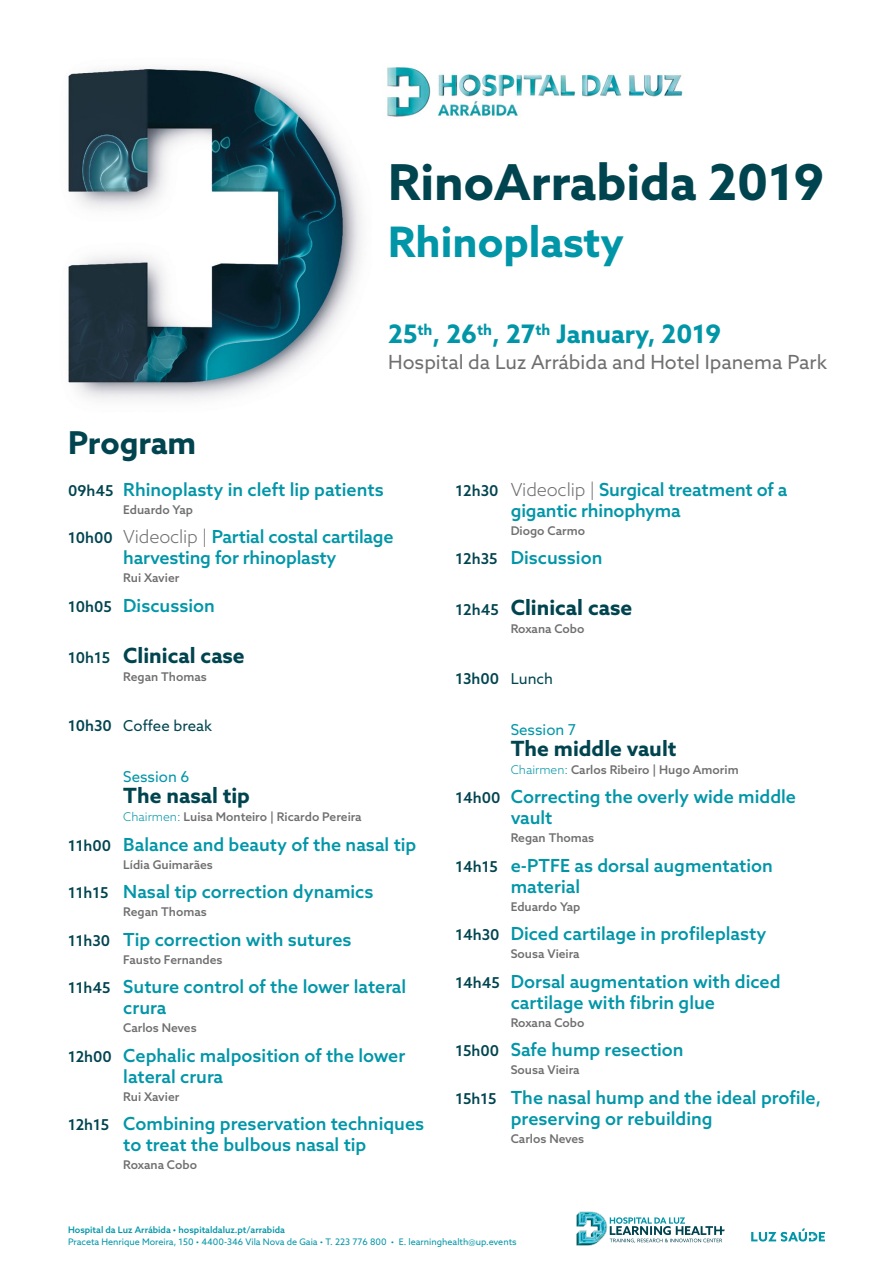
<style>
.page{position:relative;width:893px;height:1263px;background:#fff}
.page>*{position:absolute;margin:0;border:0;box-sizing:border-box;transform-origin:0 0}
.t1{font:700 49.5px "Azo Sans";color:#00444f}
.t2{font:700 42px "Azo Sans";color:#0096a8}
.t3{font:700 31.5px "Azo Sans";letter-spacing:-.005em;color:#00444f}
.t4{font:700 25.5px "Azo Sans";color:#0096a8}
.t5{font:700 21px "Azo Sans";color:#00444f}
.t6{font:19.5px "Azo Sans";color:#706f6f}
.t7{font:500 18px/21px "Azo Sans";color:#0096a8}
.t8{font:15px "Azo Sans";color:#00444f}
.t9{font:15px "Azo Sans";color:#0096a8}
.t10{font:500 15px "Azo Sans";color:#00444f}
.t11{font:500 12px "Azo Sans";color:#706f6f}
.t12{font:9px "Azo Sans";color:#0096a8}
.t13{font:500 9px "Azo Sans";color:#0096a8}
.s1{font-size:15px;color:#00444f}
.s2{font-weight:300;color:#706f6f}
.s3{font-weight:500;font-size:15px}
.s4{font-weight:500}
.s5{font-weight:300;color:#0096a8}
.s6{font-weight:400}
</style>
<div class="page">
<img style="left:68px;top:68px;width:294px;height:332px">
<img style="left:387px;top:67px;width:296px;height:50px">
<svg style="left:751px;top:1228px;width:74px;height:13px"></svg>
<svg style="left:612px;top:1217px;width:113px;height:26px"></svg>
<img style="left:576px;top:1211px;width:36px;height:35px">
<h1 class="t1" style="left:388px;top:149px;width:438px">RinoArrabida 2019</h1>
<h2 class="t2" style="left:388px;top:214px;width:237px">Rhinoplasty</h2>
<h3 class="t3" style="left:68px;top:422px;width:130px">Program</h3>
<h3 class="t4" style="left:388px;top:317px;width:335px">25<sup>th</sup>, 26<sup>th</sup>, 27<sup>th</sup> January, 2019</h3>
<p class="t6" style="left:388px;top:349px;width:440px">Hospital da Luz Arrábida and Hotel Ipanema Park</p>
<p class="t7" style="left:68px;top:479px;width:317px"><span class="s1">09h45</span> Rhinoplasty in cleft lip patients</p>
<p class="t11" style="left:123px;top:502px;width:71px">Eduardo Yap</p>
<p class="t7" style="left:68px;top:526px;width:327px;text-align:center"><span class="s1">10h00</span> <span class="s2">Videoclip |</span> Partial costal cartilage harvesting for rhinoplasty</p>
<p class="t11" style="left:123px;top:570px;width:58px">Rui Xavier</p>
<p class="t7" style="left:68px;top:595px;width:148px"><span class="s1">10h05</span> Discussion</p>
<p class="t5" style="left:68px;top:641px;width:178px"><span class="s3">10h15</span> Clinical case</p>
<p class="t11" style="left:123px;top:668px;width:85px">Regan Thomas</p>
<p class="t8" style="left:68px;top:716px;width:145px"><span class="s4">10h30</span> Coffee break</p>
<p class="t9" style="left:123px;top:767px;width:68px">Session 6</p>
<p class="t5" style="left:123px;top:782px;width:128px">The nasal tip</p>
<p class="t11" style="left:123px;top:809px;width:240px"><span class="s5">Chairmen:</span> Luisa Monteiro | Ricardo Pereira</p>
<p class="t7" style="left:68px;top:833px;width:350px"><span class="s1">11h00</span> Balance and beauty of the nasal tip</p>
<p class="t11" style="left:123px;top:856px;width:91px">Lídia Guimarães</p>
<p class="t7" style="left:68px;top:881px;width:307px"><span class="s1">11h15</span> Nasal tip correction dynamics</p>
<p class="t11" style="left:123px;top:904px;width:85px">Regan Thomas</p>
<p class="t7" style="left:68px;top:928px;width:285px"><span class="s1">11h30</span> Tip correction with sutures</p>
<p class="t11" style="left:123px;top:951px;width:101px">Fausto Fernandes</p>
<p class="t7" style="left:123px;top:976px;width:284px;text-indent:-55px"><span class="s1">11h45</span> Suture control of the lower lateral crura</p>
<p class="t11" style="left:123px;top:1020px;width:75px">Carlos Neves</p>
<p class="t7" style="left:123px;top:1044px;width:283px;text-indent:-55px"><span class="s1">12h00</span> Cephalic malposition of the lower lateral crura</p>
<p class="t11" style="left:123px;top:1088px;width:58px">Rui Xavier</p>
<p class="t7" style="left:68px;top:1113px;width:358px;text-align:center"><span class="s1">12h15</span> Combining preservation techniques to treat the bulbous nasal tip</p>
<p class="t11" style="left:123px;top:1157px;width:75px">Roxana Cobo</p>
<p class="t7" style="left:511px;top:479px;width:278px;text-indent:-55px"><span class="s1">12h30</span> <span class="s2">Videoclip |</span> Surgical treatment of a gigantic rhinophyma</p>
<p class="t11" style="left:511px;top:523px;width:76px">Diogo Carmo</p>
<p class="t7" style="left:455px;top:547px;width:148px"><span class="s1">12h35</span> Discussion</p>
<p class="t5" style="left:455px;top:594px;width:178px"><span class="s3">12h45</span> Clinical case</p>
<p class="t11" style="left:511px;top:621px;width:75px">Roxana Cobo</p>
<p class="t10" style="left:455px;top:669px;width:99px">13h00 <span class="s6">Lunch</span></p>
<p class="t9" style="left:511px;top:719px;width:67px">Session 7</p>
<p class="t5" style="left:511px;top:734px;width:167px">The middle vault</p>
<p class="t11" style="left:511px;top:761px;width:229px"><span class="s5">Chairmen:</span> Carlos Ribeiro | Hugo Amorim</p>
<p class="t7" style="left:511px;top:786px;width:287px;text-indent:-55px"><span class="s1">14h00</span> Correcting the overly wide middle vault</p>
<p class="t11" style="left:511px;top:830px;width:85px">Regan Thomas</p>
<p class="t7" style="left:511px;top:854px;width:264px;text-indent:-55px"><span class="s1">14h15</span> e-PTFE as dorsal augmentation material</p>
<p class="t11" style="left:511px;top:898px;width:71px">Eduardo Yap</p>
<p class="t7" style="left:455px;top:923px;width:312px"><span class="s1">14h30</span> Diced cartilage in profileplasty</p>
<p class="t11" style="left:511px;top:946px;width:70px">Sousa Vieira</p>
<p class="t7" style="left:455px;top:970px;width:327px;text-align:center"><span class="s1">14h45</span> Dorsal augmentation with diced cartilage with fibrin glue</p>
<p class="t11" style="left:511px;top:1014px;width:75px">Roxana Cobo</p>
<p class="t7" style="left:455px;top:1039px;width:230px"><span class="s1">15h00</span> Safe hump resection</p>
<p class="t11" style="left:511px;top:1062px;width:70px">Sousa Vieira</p>
<p class="t7" style="left:511px;top:1086px;width:312px;text-indent:-55px"><span class="s1">15h15</span> The nasal hump and the ideal profile, preserving or rebuilding</p>
<p class="t11" style="left:511px;top:1130px;width:75px">Carlos Neves</p>
<p class="t13" style="left:68px;top:1223px;width:218px">Hospital da Luz Arrábida • hospitaldaluz.pt/arrabida</p>
<p class="t12" style="left:68px;top:1235px;width:450px">Praceta Henrique Moreira, 150 • 4400-346 Vila Nova de Gaia • T. 223 776 800 • E. learninghealth@up.events</p>
</div>
